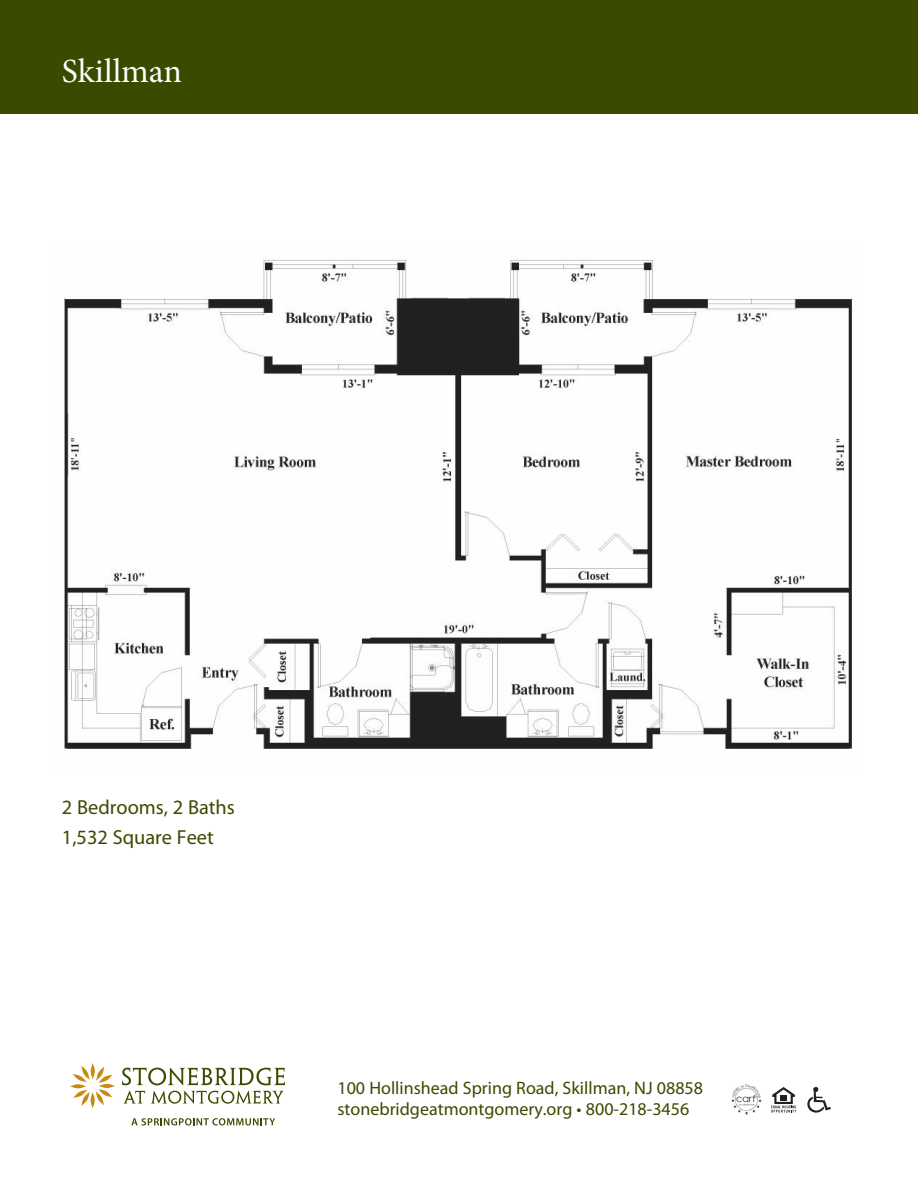
<style>
.page{position:relative;width:918px;height:1188px;background:#fff}
.page>*{position:absolute;margin:0;border:0;box-sizing:border-box;transform-origin:0 0}
.t1{font:33.9px "Minion Pro";color:#fff}
.t2{font:20.4px/29.5px "Myriad Pro";color:#3a4b00}
.t3{font:18px/21.8px "Myriad Pro";color:#3a4b00}
</style>
<div class="page">
<div style="left:0;top:0;width:918px;height:114px;background:#3a4b00"></div>
<svg style="left:90px;top:1063px;width:5px;height:16px"></svg>
<svg style="left:73px;top:1066px;width:17px;height:16px"></svg>
<svg style="left:70px;top:1084px;width:16px;height:5px"></svg>
<svg style="left:73px;top:1090px;width:17px;height:16px"></svg>
<svg style="left:90px;top:1092px;width:5px;height:16px"></svg>
<svg style="left:96px;top:1089px;width:17px;height:16px"></svg>
<svg style="left:99px;top:1084px;width:16px;height:4px"></svg>
<svg style="left:96px;top:1067px;width:17px;height:16px"></svg>
<svg style="left:131px;top:1118px;width:144px;height:7px"></svg>
<svg style="left:124px;top:1091px;width:21px;height:13px"></svg>
<svg style="left:151px;top:1091px;width:132px;height:13px"></svg>
<svg style="left:122px;top:1068px;width:163px;height:17px"></svg>
<svg style="left:771px;top:1087px;width:25px;height:26px"></svg>
<svg style="left:807px;top:1087px;width:24px;height:26px"></svg>
<img style="left:732px;top:1085px;width:29px;height:29px">
<img style="left:63px;top:257px;width:789px;height:492px">
<h1 class="t1" style="left:62px;top:50px;width:122px">Skillman</h1>
<p class="t2" style="left:62px;top:794px;width:174px">2 Bedrooms, 2 Baths<br>1,532 Square Feet</p>
<p class="t3" style="left:338px;top:1078px;width:367px">100 Hollinshead Spring Road, Skillman, NJ 08858 stonebridgeatmontgomery.org • 800-218-3456</p>
</div>
